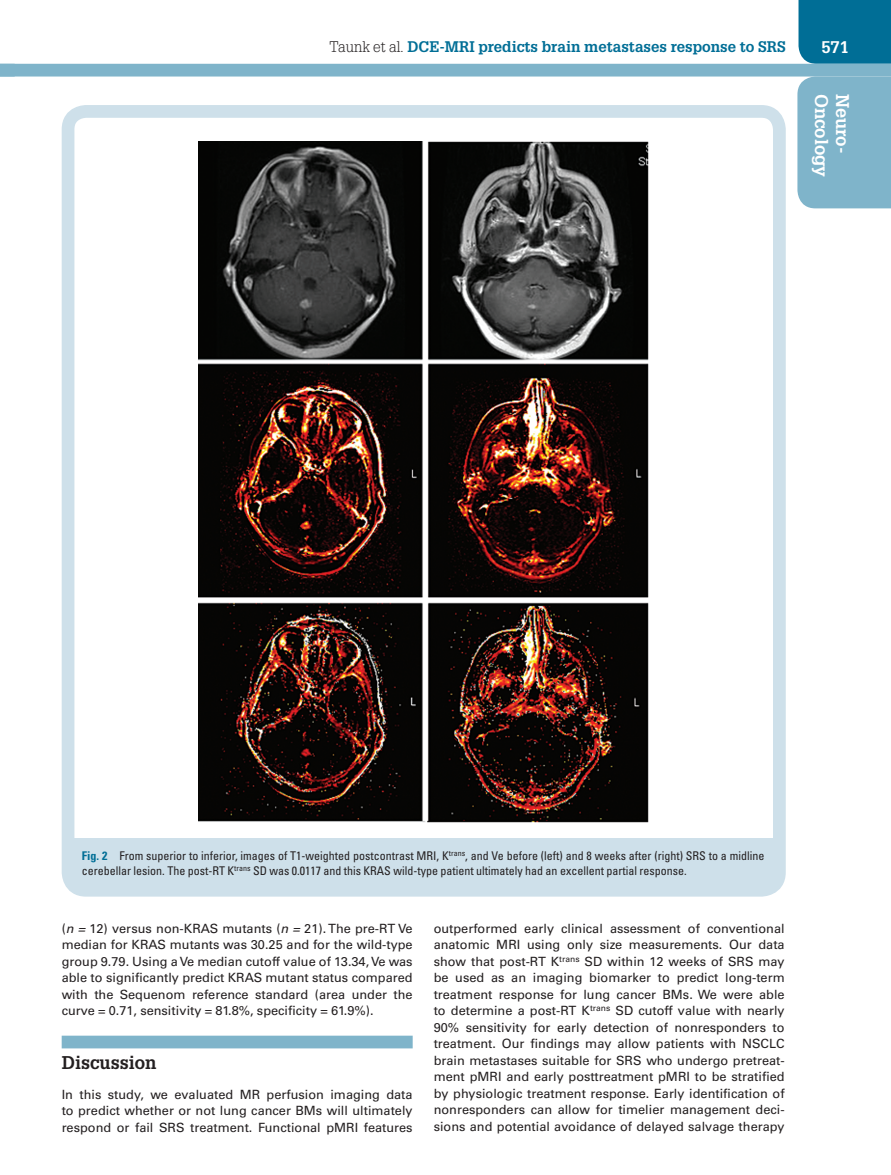
<style>
.page{position:relative;width:891px;height:1175px;background:#fff}
.page>*{position:absolute;margin:0;border:0;box-sizing:border-box;transform-origin:0 0}
.t1{font:700 18px "Glypha LT Std";color:#fff}
.t2{font:700 18px "Glypha LT Std";color:#231f20}
.t3{font:700 16.5px "Glypha LT Std";color:#fff}
.t4{font:700 15px "Glypha LT Std";color:#006e96}
.t5{font:12.75px/16.5px "Univers LT Std";color:#231f20;text-align:justify}
.t6{font:condensed 12px/15px "Univers LT Std";color:#231f20}
.s1{font-weight:300;color:#231f20}
.s2{font-weight:700;color:#006e96}
.s3{font-style:italic}
</style>
<div class="page">
<div style="left:799px;top:0;width:92px;height:64px;background:#006e96"></div>
<div style="left:0;top:64px;width:891px;height:12px;background:#7fb4ca"></div>
<div style="left:797px;top:76px;width:94px;height:132px;background:#7fb4ca"></div>
<div style="left:62px;top:1035px;width:351px;height:13px;background:#7fb4ca"></div>
<div style="left:73px;top:838px;width:702px;height:50px;background:#cee0ea"></div>
<img style="left:198px;top:142px;width:450px;height:680px">
<div style="left:62px;top:105px;width:724px;height:791px;border:13px solid #cee0ea;border-radius:18px"></div>
<p class="t4" style="left:330px;top:37px;width:458px"><span class="s1">Taunk et al.</span> DCE-MRI predicts brain metastases response to SRS</p>
<p class="t3" style="left:821px;top:37px;width:29px">571</p>
<h1 class="t1" style="left:833px;top:94px;width:85px;rotate:90deg">Oncology</h1>
<h1 class="t1" style="left:854px;top:94px;width:61px;rotate:90deg">Neuro-</h1>
<p class="t6" style="left:82px;top:847px;width:684px"><span class="s2">Fig. 2</span> From superior to inferior, images of T1-weighted postcontrast MRI, K<sup>trans</sup>, and Ve before (left) and 8 weeks after (right) SRS to a midline cerebellar lesion. The post-RT K<sup>trans</sup> SD was 0.0117 and this KRAS wild-type patient ultimately had an excellent partial response.</p>
<p class="t5" style="left:62px;top:920px;width:353px">(<span class="s3">n =</span> 12) versus non-KRAS mutants (<span class="s3">n =</span> 21). The pre-RT Ve median for KRAS mutants was 30.25 and for the wild-type group 9.79. Using a Ve median cutoff value of 13.34, Ve was able to significantly predict KRAS mutant status compared with the Sequenom reference standard (area under the curve = 0.71, sensitivity = 81.8%, specificity = 61.9%).</p>
<h1 class="t2" style="left:62px;top:1051px;width:96px">Discussion</h1>
<p class="t5" style="left:62px;top:1086px;width:353px">In this study, we evaluated MR perfusion imaging data to predict whether or not lung cancer BMs will ultimately respond or fail SRS treatment. Functional pMRI features</p>
<p class="t5" style="left:434px;top:920px;width:353px">outperformed early clinical assessment of conventional anatomic MRI using only size measurements. Our data show that post-RT K<sup>trans</sup> SD within 12 weeks of SRS may be used as an imaging biomarker to predict long-term treatment response for lung cancer BMs. We were able to determine a post-RT K<sup>trans</sup> SD cutoff value with nearly 90% sensitivity for early detection of nonresponders to treatment. Our findings may allow patients with NSCLC brain metastases suitable for SRS who undergo pretreat&shy;ment pMRI and early posttreatment pMRI to be stratified by physiologic treatment response. Early identification of nonresponders can allow for timelier management deci&shy;sions and potential avoidance of delayed salvage therapy</p>
</div>
